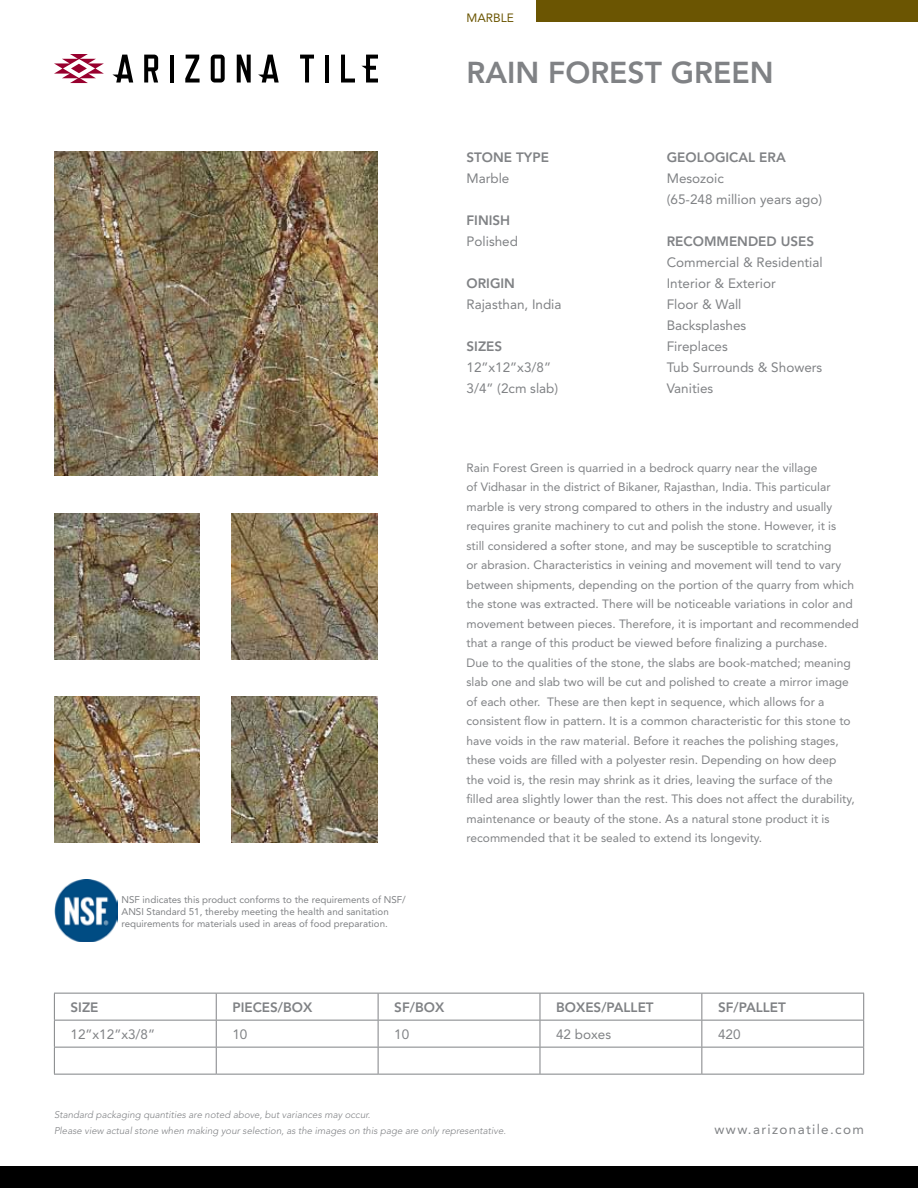
<style>
.page{position:relative;width:918px;height:1188px;background:#fff}
.page>*{position:absolute;margin:0;border:0;box-sizing:border-box;transform-origin:0 0}
.t1{font:800 30px "Avenir LT Std";color:#808285}
.t2{font:13.5px/21px "Avenir LT Std";color:#808285}
.t3{font:800 13.5px "Avenir LT Std";color:#808285}
.t4{font:13.5px "Avenir LT Std";letter-spacing:.1em;color:#808285}
.t5{font:12px/19.5px "Avenir LT Std";color:#808285}
.t6{font:12px "Avenir LT Std";color:#6b5502}
.t7{font:9.75px/12px "Avenir LT Std";color:#808285}
.t8{font:italic 300 9.75px "Avenir LT Std";color:#808285}
</style>
<div class="page">
<svg style="left:54px;top:54px;width:50px;height:29px"></svg>
<svg style="left:211px;top:55px;width:14px;height:28px"></svg>
<svg style="left:144px;top:55px;width:14px;height:28px"></svg>
<hr style="left:170px;top:55px;width:4px;height:28px;background:#000">
<svg style="left:185px;top:55px;width:15px;height:28px"></svg>
<svg style="left:237px;top:55px;width:14px;height:28px"></svg>
<svg style="left:112px;top:55px;width:21px;height:28px"></svg>
<svg style="left:258px;top:55px;width:21px;height:28px"></svg>
<svg style="left:300px;top:55px;width:14px;height:28px"></svg>
<hr style="left:325px;top:55px;width:4px;height:28px;background:#000">
<svg style="left:341px;top:55px;width:14px;height:28px"></svg>
<svg style="left:361px;top:55px;width:17px;height:28px"></svg>
<div style="left:536px;top:0;width:382px;height:22px;background:#6b5502"></div>
<div style="left:0;top:1166px;width:918px;height:22px;background:#000"></div>
<hr style="left:54px;top:993px;width:162px;height:1px;background:#808285">
<hr style="left:216px;top:993px;width:162px;height:1px;background:#808285">
<hr style="left:378px;top:993px;width:162px;height:1px;background:#808285">
<hr style="left:540px;top:993px;width:162px;height:1px;background:#808285">
<hr style="left:702px;top:993px;width:162px;height:1px;background:#808285">
<hr style="left:54px;top:1020px;width:162px;height:1px;background:#808285">
<hr style="left:216px;top:1020px;width:162px;height:1px;background:#808285">
<hr style="left:378px;top:1020px;width:162px;height:1px;background:#808285">
<hr style="left:540px;top:1020px;width:162px;height:1px;background:#808285">
<hr style="left:702px;top:1020px;width:162px;height:1px;background:#808285">
<hr style="left:54px;top:1047px;width:162px;height:1px;background:#808285">
<svg style="left:54px;top:994px;width:1px;height:80px"></svg>
<hr style="left:216px;top:1047px;width:162px;height:1px;background:#808285">
<svg style="left:216px;top:994px;width:1px;height:80px"></svg>
<hr style="left:378px;top:1047px;width:162px;height:1px;background:#808285">
<svg style="left:378px;top:994px;width:1px;height:80px"></svg>
<hr style="left:540px;top:1047px;width:162px;height:1px;background:#808285">
<svg style="left:540px;top:994px;width:1px;height:80px"></svg>
<hr style="left:702px;top:1047px;width:162px;height:1px;background:#808285">
<svg style="left:701px;top:994px;width:1px;height:80px"></svg>
<svg style="left:863px;top:994px;width:1px;height:80px"></svg>
<hr style="left:54px;top:1074px;width:162px;height:1px;background:#808285">
<hr style="left:216px;top:1074px;width:162px;height:1px;background:#808285">
<hr style="left:378px;top:1074px;width:162px;height:1px;background:#808285">
<hr style="left:540px;top:1074px;width:162px;height:1px;background:#808285">
<hr style="left:702px;top:1074px;width:162px;height:1px;background:#808285">
<img style="left:54px;top:151px;width:324px;height:325px">
<img style="left:231px;top:696px;width:147px;height:146px">
<img style="left:54px;top:514px;width:146px;height:146px">
<img style="left:54px;top:696px;width:146px;height:146px">
<img style="left:231px;top:513px;width:147px;height:147px">
<img style="left:54px;top:880px;width:63px;height:62px">
<p class="t6" style="left:466px;top:10px;width:49px">MARBLE</p>
<h1 class="t1" style="left:466px;top:55px;width:309px">RAIN FOREST GREEN</h1>
<p class="t3" style="left:466px;top:149px;width:84px">STONE TYPE</p>
<p class="t2" style="left:466px;top:167px;width:44px">Marble</p>
<p class="t3" style="left:466px;top:212px;width:45px">FINISH</p>
<p class="t2" style="left:466px;top:230px;width:53px">Polished</p>
<p class="t3" style="left:466px;top:275px;width:50px">ORIGIN</p>
<p class="t2" style="left:466px;top:293px;width:97px">Rajasthan, India</p>
<p class="t3" style="left:466px;top:338px;width:37px">SIZES</p>
<p class="t2" style="left:466px;top:356px;width:93px">12”x12”x3/8”<br>3/4” (2cm slab)</p>
<p class="t3" style="left:667px;top:149px;width:121px">GEOLOGICAL ERA</p>
<p class="t2" style="left:667px;top:168px;width:157px">Mesozoic<br>(65-248 million years ago)</p>
<p class="t3" style="left:667px;top:233px;width:149px">RECOMMENDED USES</p>
<p class="t2" style="left:667px;top:252px;width:158px">Commercial &amp; Residential<br>Interior &amp; Exterior<br>Floor &amp; Wall<br>Backsplashes<br>Fireplaces<br>Tub Surrounds &amp; Showers<br>Vanities</p>
<p class="t7" style="left:122px;top:894px;width:286px">NSF indicates this product conforms to the requirements of NSF/<br>ANSI Standard 51, thereby meeting the health and sanitation requirements for materials used in areas of food preparation.</p>
<p class="t5" style="left:466px;top:458px;width:394px">Rain Forest Green is quarried in a bedrock quarry near the village<br>of Vidhasar in the district of Bikaner, Rajasthan, India. This particular marble is very strong compared to others in the industry and usually requires granite machinery to cut and polish the stone. However, it is<br>still considered a softer stone, and may be susceptible to scratching<br>or abrasion. Characteristics in veining and movement will tend to vary between shipments, depending on the portion of the quarry from which the stone was extracted. There will be noticeable variations in color and movement between pieces. Therefore, it is important and recommended that a range of this product be viewed before finalizing a purchase.<br>Due to the qualities of the stone, the slabs are book-matched; meaning slab one and slab two will be cut and polished to create a mirror image of each other. These are then kept in sequence, which allows for a consistent flow in pattern. It is a common characteristic for this stone to have voids in the raw material. Before it reaches the polishing stages, these voids are filled with a polyester resin. Depending on how deep<br>the void is, the resin may shrink as it dries, leaving the surface of the filled area slightly lower than the rest. This does not affect the durability, maintenance or beauty of the stone. As a natural stone product it is recommended that it be sealed to extend its longevity.</p>
<p class="t3" style="left:71px;top:999px;width:29px">SIZE</p>
<p class="t3" style="left:232px;top:999px;width:81px">PIECES/BOX</p>
<p class="t3" style="left:394px;top:999px;width:51px">SF/BOX</p>
<p class="t3" style="left:556px;top:999px;width:99px">BOXES/PALLET</p>
<p class="t3" style="left:718px;top:999px;width:69px">SF/PALLET</p>
<p class="t2" style="left:71px;top:1024px;width:86px">12”x12”x3/8”</p>
<p class="t2" style="left:232px;top:1024px;width:17px">10</p>
<p class="t2" style="left:394px;top:1024px;width:17px">10</p>
<p class="t2" style="left:556px;top:1024px;width:57px">42 boxes</p>
<p class="t2" style="left:718px;top:1024px;width:24px">420</p>
<p class="t8" style="left:54px;top:1109px;width:318px">Standard packaging quantities are noted above, but variances may occur.</p>
<p class="t8" style="left:54px;top:1125px;width:454px">Please view actual stone when making your selection, as the images on this page are only representative.</p>
<p class="t4" style="left:715px;top:1121px;width:151px">www.arizonatile.com</p>
</div>
